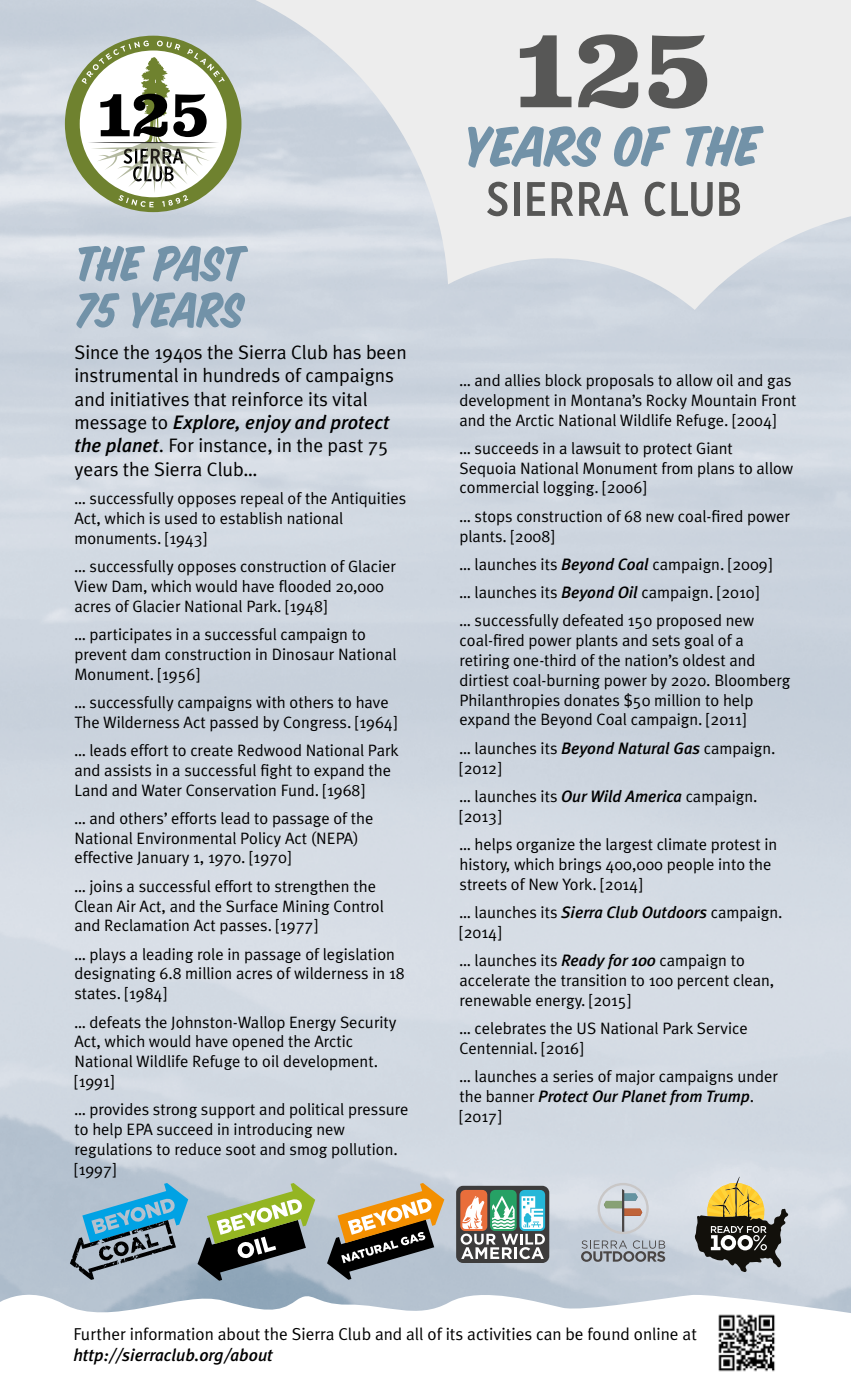
<style>
.page{position:relative;width:851px;height:1382px;background:#fff}
.page>*{position:absolute;margin:0;border:0;box-sizing:border-box;transform-origin:0 0}
.t1{font:54px/46.5px "House Slant";letter-spacing:-.015em;color:#7292a8}
.t2{font:19.5px/23.4px "Meta Plus Normal";color:#000}
.t3{font:italic 500 19.5px "Meta Plus";color:#000}
.t4{font:17.25px "Meta Plus Normal";color:#000}
.t5{font:italic 500 17.25px "Meta Plus";color:#000}
.t6{font:16.5px/19.8px "Meta Plus Normal";color:#000}
.t7{font:italic 500 16.5px "Meta Plus";color:#000}
.s1{font-family:"Meta Plus Normal";font-weight:400;font-style:normal}
.s2{font-family:"Meta Plus";font-weight:500;font-style:italic}
</style>
<div class="page">
<img style="left:0;top:0;width:850px;height:1280px">
<svg style="left:65px;top:36px;width:160px;height:176px"></svg>
<svg style="left:0;top:1280px;width:850px;height:33px"></svg>
<img style="left:710px;top:1306px;width:72px;height:66px">
<svg style="left:70px;top:1183px;width:118px;height:97px;background:#7ca4bb"></svg>
<svg style="left:197px;top:1183px;width:118px;height:98px;background:#88957e"></svg>
<svg style="left:327px;top:1183px;width:117px;height:97px;background:#a2947d"></svg>
<div style="left:456px;top:1186px;width:93px;height:77px;background:#3d3c3c;border-radius:7px"></div>
<div style="left:490px;top:1190px;width:26px;height:41px;background:#26a165;border-radius:5px"></div>
<div style="left:460px;top:1190px;width:27px;height:41px;background:#e96e3b;border-radius:5px"></div>
<div style="left:519px;top:1190px;width:26px;height:41px;background:#25b7d8;border-radius:5px"></div>
<svg style="left:460px;top:1196px;width:85px;height:63px"></svg>
<svg style="left:597px;top:1183px;width:51px;height:51px;background:#c5c7c9"></svg>
<svg style="left:581px;top:1240px;width:84px;height:22px;background:#9a9fa7"></svg>
<svg style="left:694px;top:1177px;width:94px;height:95px;background:#96917a"></svg>
<svg style="left:225px;top:0;width:625px;height:310px;background:#dfe2e6"></svg>
<svg style="left:487px;top:182px;width:20px;height:34px"></svg>
<div style="left:514px;top:182px;width:5px;height:34px;background:#575756"></div>
<svg style="left:527px;top:182px;width:18px;height:34px"></svg>
<svg style="left:551px;top:182px;width:22px;height:34px"></svg>
<svg style="left:579px;top:182px;width:49px;height:34px;background:#a3a3a3"></svg>
<svg style="left:644px;top:182px;width:21px;height:34px"></svg>
<svg style="left:671px;top:182px;width:41px;height:34px"></svg>
<svg style="left:719px;top:182px;width:21px;height:34px"></svg>
<svg style="left:520px;top:35px;width:51px;height:72px;background:#9e9e9e"></svg>
<svg style="left:578px;top:34px;width:60px;height:74px;background:#939393"></svg>
<svg style="left:648px;top:35px;width:59px;height:74px;background:#939393"></svg>
<svg style="left:468px;top:124px;width:133px;height:44px;background:#aabbc7"></svg>
<svg style="left:612px;top:126px;width:58px;height:41px;background:#afbfca"></svg>
<svg style="left:685px;top:126px;width:78px;height:41px;background:#a8bac6"></svg>
<h1 class="t1" style="left:74px;top:240px;width:172px">THE PAST<br>75 YEARS</h1>
<p class="t2" style="left:74px;top:340px;width:334px">Since the 1940s the Sierra Club has been instrumental in hundreds of campaigns and initiatives that reinforce its vital</p>
<p class="t3" style="left:74px;top:411px;width:316px"><span class="s1">message to</span> Explore, enjoy and protect</p>
<p class="t2" style="left:74px;top:434px;width:315px"><span class="s2">the planet</span>. For instance, in the past 75 years the Sierra Club…</p>
<p class="t6" style="left:74px;top:488px;width:333px">… successfully opposes repeal of the Antiquities<br>Act, which is used to establish national monuments. [1943]</p>
<p class="t6" style="left:74px;top:556px;width:323px">… successfully opposes construction of Glacier<br>View Dam, which would have flooded 20,000 acres of Glacier National Park. [1948]</p>
<p class="t6" style="left:74px;top:624px;width:323px">… participates in a successful campaign to prevent dam construction in Dinosaur National<br>Monument. [1956]</p>
<p class="t6" style="left:74px;top:692px;width:324px">… successfully campaigns with others to have<br>The Wilderness Act passed by Congress. [1964]</p>
<p class="t6" style="left:74px;top:740px;width:326px">… leads effort to create Redwood National Park and assists in a successful fight to expand the<br>Land and Water Conservation Fund. [1968]</p>
<p class="t6" style="left:74px;top:808px;width:300px">… and others’ efforts lead to passage of the<br>National Environmental Policy Act (NEPA) effective January 1, 1970. [1970]</p>
<p class="t6" style="left:74px;top:876px;width:311px">… joins a successful effort to strengthen the<br>Clean Air Act, and the Surface Mining Control and Reclamation Act passes. [1977]</p>
<p class="t6" style="left:74px;top:944px;width:331px">… plays a leading role in passage of legislation designating 6.8 million acres of wilderness in 18 states. [1984]</p>
<p class="t6" style="left:74px;top:1012px;width:323px">… defeats the Johnston-Wallop Energy Security Act, which would have opened the Arctic National Wildlife Refuge to oil development. [1991]</p>
<p class="t6" style="left:74px;top:1099px;width:335px">… provides strong support and political pressure to help EPA succeed in introducing new regulations to reduce soot and smog pollution. [1997]</p>
<p class="t6" style="left:459px;top:370px;width:338px">… and allies block proposals to allow oil and gas development in Montana’s Rocky Mountain Front and the Arctic National Wildlife Refuge. [2004]</p>
<p class="t6" style="left:459px;top:438px;width:335px">… succeeds in a lawsuit to protect Giant<br>Sequoia National Monument from plans to allow commercial logging. [2006]</p>
<p class="t6" style="left:459px;top:506px;width:332px">… stops construction of 68 new coal-fired power plants. [2008]</p>
<p class="t6" style="left:459px;top:550px;width:314px;line-height:28.3px">… launches its <span class="s2">Beyond Coal</span> campaign. [2009] … launches its <span class="s2">Beyond Oil</span> campaign. [2010] … successfully defeated 150 proposed new</p>
<p class="t6" style="left:459px;top:630px;width:332px">coal-fired power plants and sets goal of a retiring one-third of the nation’s oldest and dirtiest coal-burning power by 2020. Bloomberg Philanthropies donates $50 million to help expand the Beyond Coal campaign. [2011]</p>
<p class="t6" style="left:459px;top:738px;width:317px">… launches its <span class="s2">Beyond Natural Gas</span> campaign. [2012]</p>
<p class="t6" style="left:459px;top:786px;width:299px">… launches its <span class="s2">Our Wild America</span> campaign. [2013]</p>
<p class="t6" style="left:459px;top:834px;width:319px">… helps organize the largest climate protest in history, which brings 400,000 people into the streets of New York. [2014]</p>
<p class="t6" style="left:459px;top:902px;width:324px">… launches its <span class="s2">Sierra Club Outdoors</span> campaign. [2014]</p>
<p class="t6" style="left:459px;top:950px;width:316px">… launches its <span class="s2">Ready for 100</span> campaign to accelerate the transition to 100 percent clean, renewable energy. [2015]</p>
<p class="t6" style="left:459px;top:1018px;width:290px">… celebrates the US National Park Service<br>Centennial. [2016]</p>
<p class="t6" style="left:459px;top:1066px;width:320px">… launches a series of major campaigns under</p>
<p class="t7" style="left:459px;top:1086px;width:296px"><span class="s1">the banner</span> Protect Our Planet from Trump<span class="s1">.</span></p>
<p class="t6" style="left:459px;top:1106px;width:43px">[2017]</p>
<p class="t4" style="left:73px;top:1324px;width:625px">Further information about the Sierra Club and all of its activities can be found online at</p>
<p class="t5" style="left:73px;top:1345px;width:201px">http://sierraclub.org/about</p>
</div>
